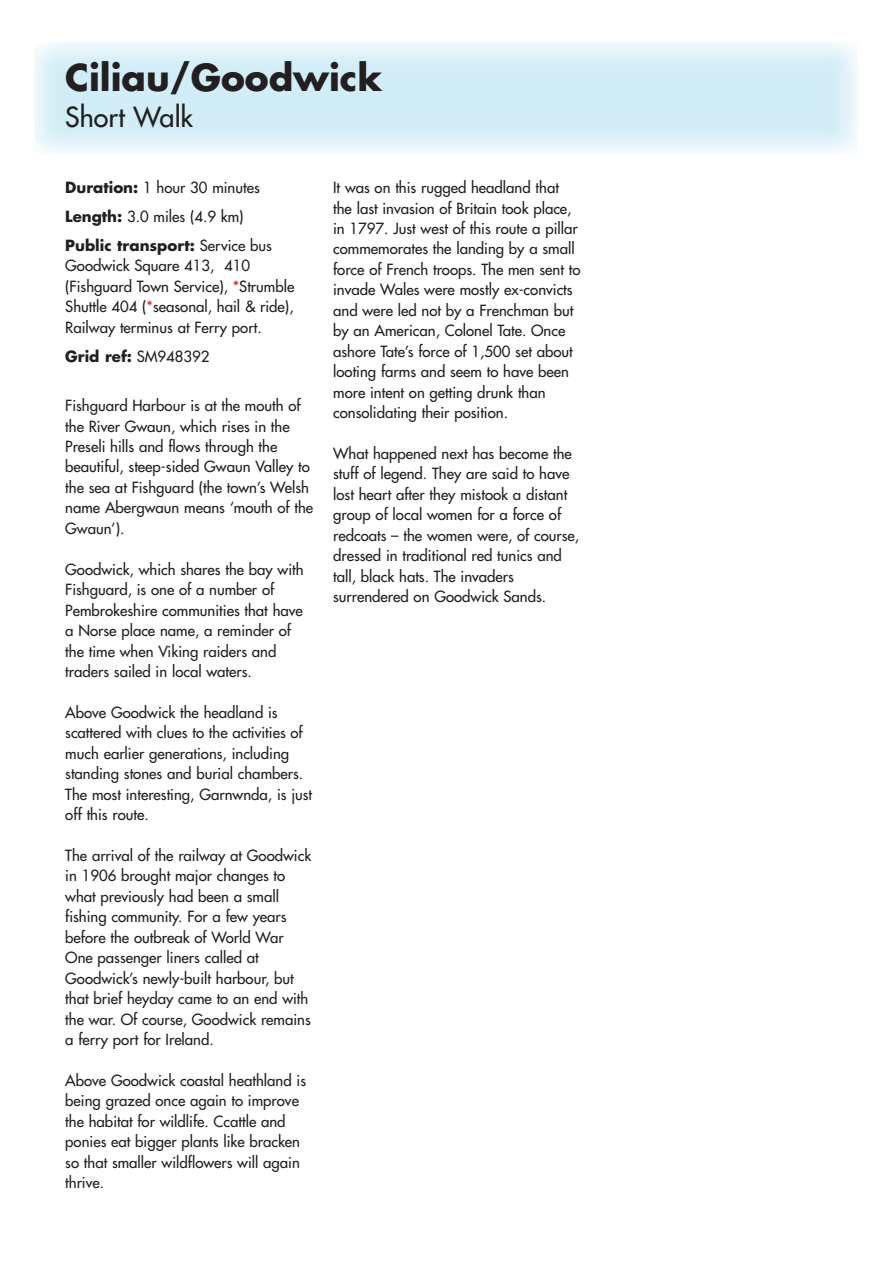
<style>
.page{position:relative;width:893px;height:1263px;background:#fff}
.page>*{position:absolute;margin:0;border:0;box-sizing:border-box;transform-origin:0 0}
.t1{font:700 36px "Futura";color:#231f20}
.t2{font:27px "Futura";color:#231f20}
.t3{font:15px/20.4px "Futura";color:#231f20}
.t4{font:700 15px "Futura";color:#231f20}
.s1{font-weight:700}
.s2{color:#ea2924}
.s3{font-weight:400}
</style>
<div class="page">
<h1 class="t1" style="left:65px;top:61px;width:318px">Ciliau/Goodwick</h1>
<h2 class="t2" style="left:65px;top:104px;width:129px">Short Walk</h2>
<p class="t3" style="left:65px;top:174px;width:208px;line-height:29px"><span class="s1">Duration:</span> 1 hour 30 minutes<br><span class="s1">Length:</span> 3.0 miles (4.9 km)<br><span class="s1">Public transport:</span> Service bus</p>
<p class="t3" style="left:65px;top:257px;width:231px">Goodwick Square 413, 410 (Fishguard Town Service), <span class="s2">*</span>Strumble Shuttle 404 (<span class="s2">*</span>seasonal, hail &amp; ride), Railway terminus at Ferry port.</p>
<p class="t4" style="left:65px;top:349px;width:146px">Grid ref: <span class="s3">SM948392</span></p>
<p class="t3" style="left:65px;top:396px;width:249px">Fishguard Harbour is at the mouth of the River Gwaun, which rises in the<br>Preseli hills and flows through the beautiful, steep-sided Gwaun Valley to the sea at Fishguard (the town’s Welsh name Abergwaun means ‘mouth of the<br>Gwaun’).</p>
<p class="t3" style="left:65px;top:560px;width:240px">Goodwick, which shares the bay with Fishguard, is one of a number of Pembrokeshire communities that have a Norse place name, a reminder of the time when Viking raiders and traders sailed in local waters.</p>
<p class="t3" style="left:65px;top:703px;width:248px">Above Goodwick the headland is scattered with clues to the activities of much earlier generations, including standing stones and burial chambers.<br>The most interesting, Garnwnda, is just off this route.</p>
<p class="t3" style="left:65px;top:846px;width:247px">The arrival of the railway at Goodwick in 1906 brought major changes to what previously had been a small fishing community. For a few years before the outbreak of World War One passenger liners called at Goodwick’s newly-built harbour, but that brief heyday came to an end with the war. Of course, Goodwick remains a ferry port for Ireland.</p>
<p class="t3" style="left:65px;top:1071px;width:242px">Above Goodwick coastal heathland is being grazed once again to improve the habitat for wildlife. Ccattle and ponies eat bigger plants like bracken so that smaller wildflowers will again thrive.</p>
<p class="t3" style="left:333px;top:178px;width:249px">It was on this rugged headland that the last invasion of Britain took place, in 1797. Just west of this route a pillar commemorates the landing by a small force of French troops. The men sent to invade Wales were mostly ex-convicts and were led not by a Frenchman but by an American, Colonel Tate. Once ashore Tate’s force of 1,500 set about looting farms and seem to have been more intent on getting drunk than consolidating their position.</p>
<p class="t3" style="left:333px;top:444px;width:247px">What happened next has become the stuff of legend. They are said to have lost heart after they mistook a distant group of local women for a force of redcoats – the women were, of course, dressed in traditional red tunics and tall, black hats. The invaders surrendered on Goodwick Sands.</p>
</div>
